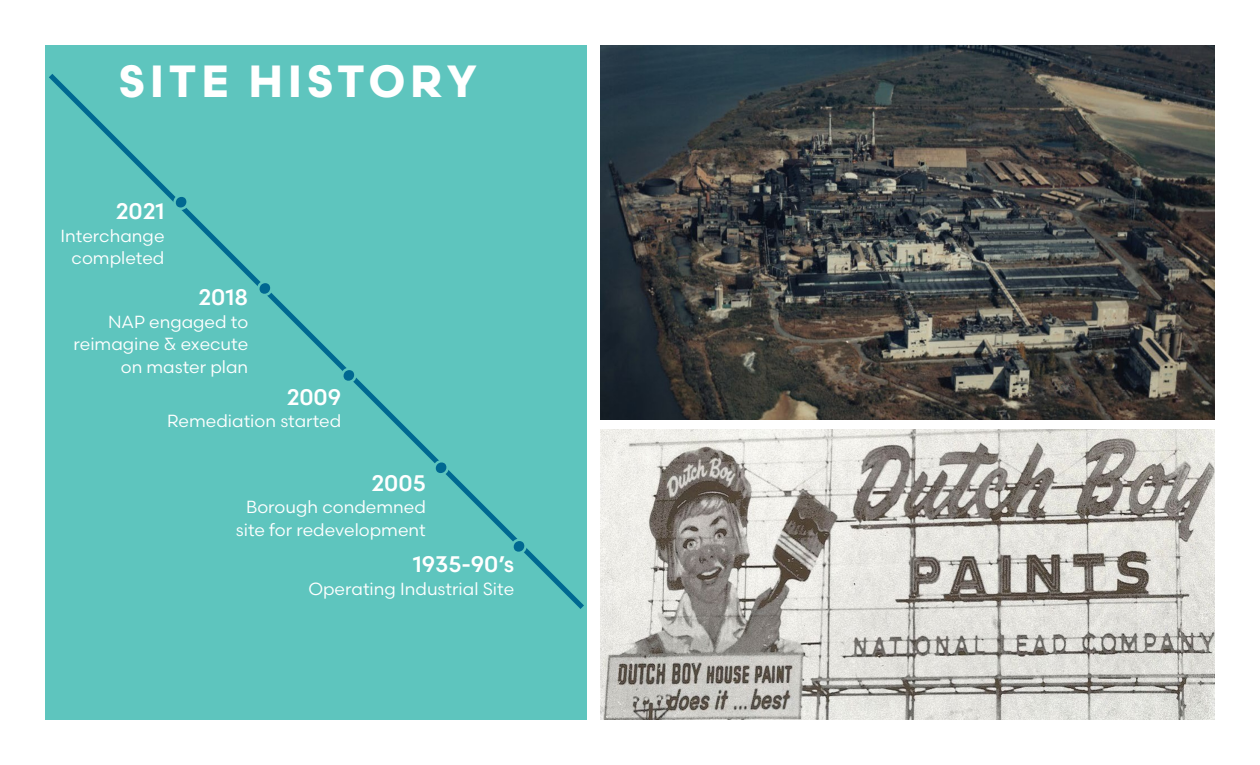
<style>
.page{position:relative;width:1260px;height:765px;background:#fff}
.page>*{position:absolute;margin:0;border:0;box-sizing:border-box;transform-origin:0 0}
.t1{font:700 45px "Scandia";letter-spacing:.1em;color:#fff}
.t2{font:500 22.5px "Scandia";color:#fff}
.t3{font:17.5px "Scandia";color:#fff}
</style>
<div class="page">
<div style="left:45px;top:45px;width:542px;height:675px;background:#5ec5be"></div>
<svg style="left:49px;top:74px;width:535px;height:535px"></svg>
<svg style="left:254px;top:278px;width:19px;height:21px"></svg>
<svg style="left:338px;top:365px;width:19px;height:21px"></svg>
<svg style="left:430px;top:457px;width:19px;height:22px"></svg>
<svg style="left:508px;top:536px;width:19px;height:21px"></svg>
<img style="left:600px;top:45px;width:615px;height:375px">
<img style="left:600px;top:429px;width:615px;height:291px">
<svg style="left:170px;top:191px;width:19px;height:22px"></svg>
<p class="t1" style="left:119px;top:53px;width:360px">SITE HISTORY</p>
<p class="t2" style="left:116px;top:197px;width:50px">2021</p>
<p class="t3" style="left:61px;top:225px;width:105px">Interchange</p>
<p class="t3" style="left:72px;top:247px;width:94px">completed</p>
<p class="t2" style="left:199px;top:283px;width:51px">2018</p>
<p class="t3" style="left:108px;top:311px;width:142px">NAP engaged to</p>
<p class="t3" style="left:73px;top:333px;width:176px">reimagine &amp; execute</p>
<p class="t3" style="left:121px;top:356px;width:129px">on master plan</p>
<p class="t2" style="left:287px;top:383px;width:56px">2009</p>
<p class="t3" style="left:167px;top:410px;width:176px">Remediation started</p>
<p class="t2" style="left:371px;top:469px;width:56px">2005</p>
<p class="t3" style="left:246px;top:496px;width:181px">Borough condemned</p>
<p class="t3" style="left:236px;top:518px;width:192px">site for redevelopment</p>
<p class="t2" style="left:413px;top:550px;width:103px">1935-90’s</p>
<p class="t3" style="left:308px;top:578px;width:207px">Operating Industrial Site</p>
</div>
